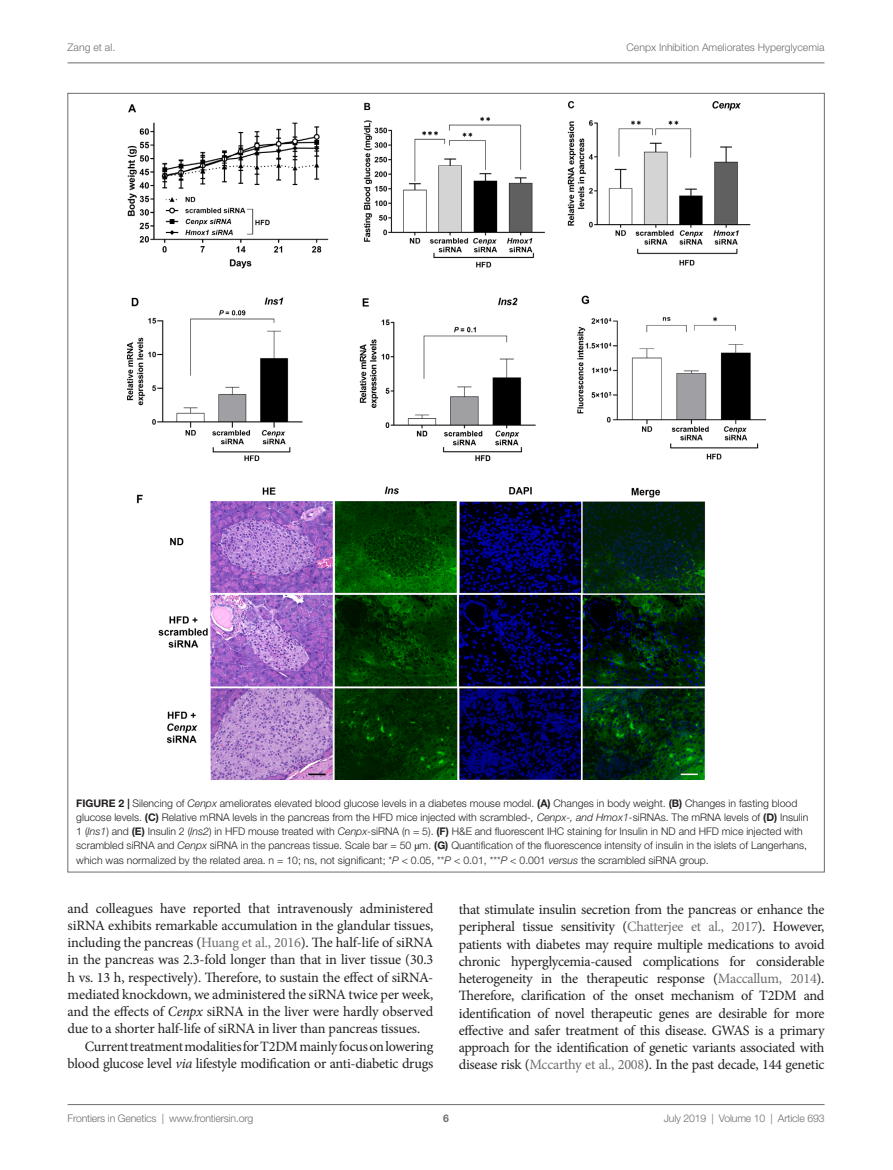
<style>
.page{position:relative;width:893px;height:1170px;background:#fff}
.page>*{position:absolute;margin:0;border:0;box-sizing:border-box;transform-origin:0 0}
.T{font:14.25px/17.2px "Minion Pro";letter-spacing:-.02em;color:#231f20;text-align:right}
.T1{font:14.25px/17.2px "Minion Pro";letter-spacing:-.01em;color:#231f20;text-align:justify}
.FC{font:300 10.5px/14.2px "Helvetica Neue LT Std";color:#231f20}
.t1{font:300 10.5px "Helvetica Neue LT Std";letter-spacing:-.015em;color:#6c6d70}
.t2{font:700 10.5px "Helvetica Neue LT Std";color:#6c6d70}
.s1{font-weight:700}
.s2{font-style:italic}
.s3{font-family:"STIX General";font-weight:400}
.s4{color:#6c6d70}
</style>
<div class="page">
<hr style="left:68px;top:63px;width:756px;height:1px;background:#6c6d70">
<hr style="left:68px;top:1104px;width:756px;height:1px;background:#6c6d70">
<img style="left:127px;top:102px;width:638px;height:677px">
<p class="t1" style="left:68px;top:41px;width:49px">Zang et al.</p>
<p class="t1" style="left:627px;top:41px;width:199px">Cenpx Inhibition Ameliorates Hyperglycemia</p>
<p class="FC" style="left:76px;top:795px;width:734px"><span class="s1">FIGURE 2 |</span> Silencing of <span class="s2">Cenpx</span> ameliorates elevated blood glucose levels in a diabetes mouse model. <span class="s1">(A)</span> Changes in body weight. <span class="s1">(B)</span> Changes in fasting blood glucose levels. <span class="s1">(C)</span> Relative mRNA levels in the pancreas from the HFD mice injected with scrambled<span class="s2">-, Cenpx-, and Hmox1-</span>siRNAs. The mRNA levels of <span class="s1">(D)</span> Insulin 1 (<span class="s2">Ins1</span>) and <span class="s1">(E)</span> Insulin 2 (<span class="s2">Ins2</span>) in HFD mouse treated with <span class="s2">Cenpx</span>-siRNA (n = 5). <span class="s1">(F)</span> H&amp;E and fluorescent IHC staining for Insulin in ND and HFD mice injected with scrambled siRNA and <span class="s2">Cenpx</span> siRNA in the pancreas tissue. Scale bar = 50 <span class="s3">µ</span>m. <span class="s1">(G)</span> Quantification of the fluorescence intensity of insulin in the islets of Langerhans, which was normalized by the related area. n = 10; ns, not significant; *<span class="s2">P</span> &lt; 0.05, **<span class="s2">P</span> &lt; 0.01, ***<span class="s2">P</span> &lt; 0.001 <span class="s2">versus</span> the scrambled siRNA group.</p>
<p class="T1" style="left:68px;top:899px;width:367px">and colleagues have reported that intravenously administered siRNA exhibits remarkable accumulation in the glandular tissues, including the pancreas (<span class="s4">Huang et al., 2016</span>). The half-life of siRNA in the pancreas was 2.3-fold longer than that in liver tissue (30.3 h vs. 13 h, respectively). Therefore, to sustain the effect of siRNA&shy;mediated knockdown, we administered the siRNA twice per week, and the effects of <span class="s2">Cenpx</span> siRNA in the liver were hardly observed due to a shorter half-life of siRNA in liver than pancreas tissues.</p>
<p class="T" style="left:68px;top:1037px;width:367px">Current treatment modalities for T2DM mainly focus on lowering blood glucose level <span class="s2">via</span> lifestyle modification or anti-diabetic drugs</p>
<p class="T" style="left:459px;top:900px;width:367px;text-align:justify">that stimulate insulin secretion from the pancreas or enhance the peripheral tissue sensitivity (<span class="s4">Chatterjee et al., 2017</span>). However, patients with diabetes may require multiple medications to avoid chronic hyperglycemia-caused complications for considerable heterogeneity in the therapeutic response (<span class="s4">Maccallum, 2014</span>).<br>Therefore, clarification of the onset mechanism of T2DM and identification of novel therapeutic genes are desirable for more effective and safer treatment of this disease. GWAS is a primary approach for the identification of genetic variants associated with disease risk (<span class="s4">Mccarthy et al., 2008</span>). In the past decade, 144 genetic</p>
<p class="t1" style="left:68px;top:1111px;width:187px">Frontiers in Genetics | www.frontiersin.org</p>
<p class="t2" style="left:443px;top:1111px;width:7px">6</p>
<p class="t1" style="left:664px;top:1111px;width:162px">July 2019 | Volume 10 | Article 693</p>
</div>
